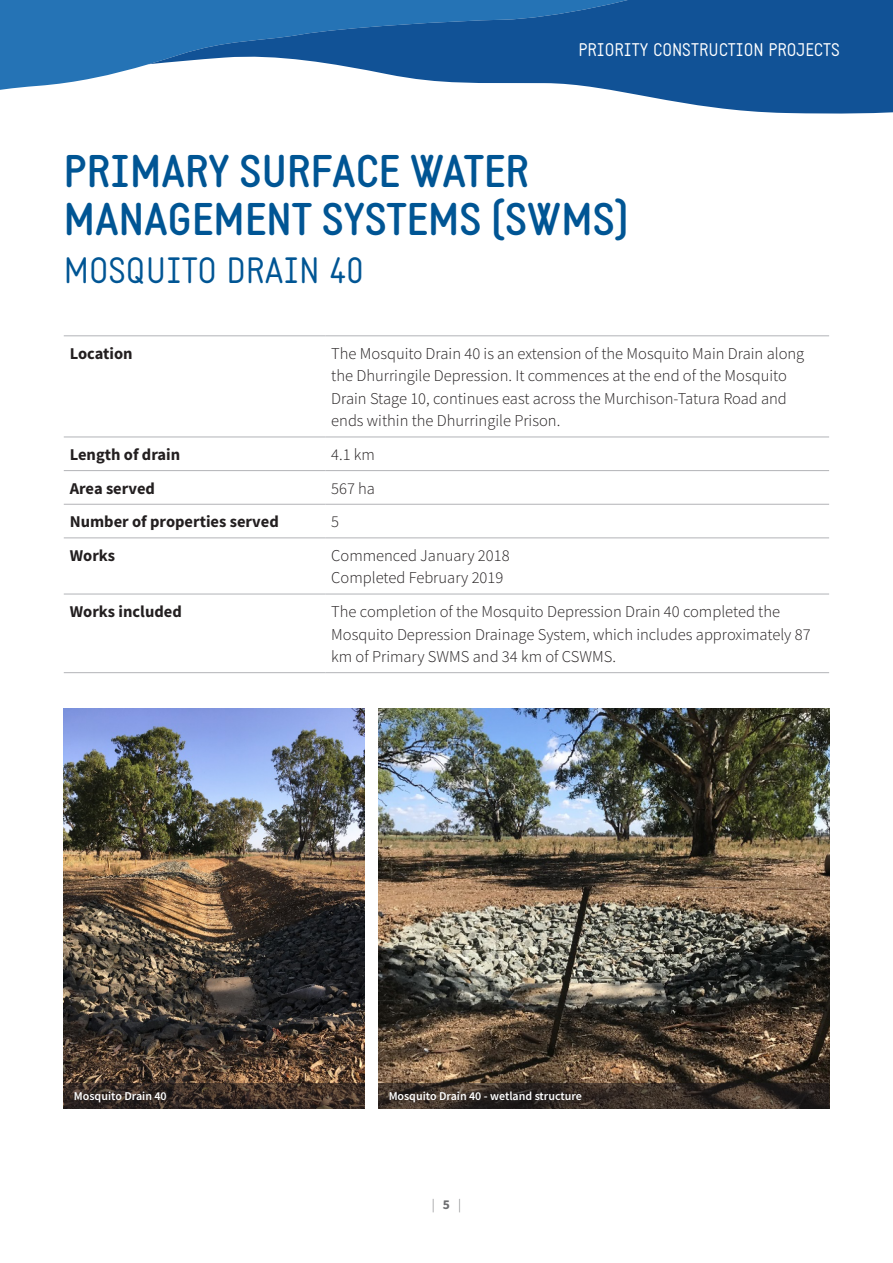
<style>
.page{position:relative;width:893px;height:1263px;background:#fff}
.page>*{position:absolute;margin:0;border:0;box-sizing:border-box;transform-origin:0 0}
.t1{font:700 45px/48px "Static";color:#005594}
.t2{font:36px "Static";color:#005594}
.t3{font:18px "Static";color:#fff}
.t4{font:300 16.5px/22.5px "Source Sans Pro";color:#231f20}
.t5{font:700 16.5px "Source Sans Pro";color:#231f20}
.t6{font:300 13.5px "Source Sans Pro";color:#6c6d70}
.t7{font:600 12px "Source Sans Pro";color:#fff}
.s1{font-weight:700}
</style>
<div class="page">
<hr style="left:64px;top:336px;width:261px;height:1px;background:#b2b3b7">
<hr style="left:325px;top:336px;width:504px;height:1px;background:#b2b3b7">
<hr style="left:64px;top:437px;width:261px;height:1px;background:#b2b3b7">
<hr style="left:325px;top:437px;width:504px;height:1px;background:#b2b3b7">
<hr style="left:64px;top:470px;width:261px;height:1px;background:#b2b3b7">
<hr style="left:325px;top:470px;width:504px;height:1px;background:#b2b3b7">
<hr style="left:64px;top:504px;width:261px;height:1px;background:#b2b3b7">
<hr style="left:325px;top:504px;width:504px;height:1px;background:#b2b3b7">
<hr style="left:64px;top:538px;width:261px;height:1px;background:#b2b3b7">
<hr style="left:325px;top:538px;width:504px;height:1px;background:#b2b3b7">
<hr style="left:64px;top:594px;width:261px;height:1px;background:#b2b3b7">
<hr style="left:325px;top:594px;width:504px;height:1px;background:#b2b3b7">
<hr style="left:64px;top:672px;width:261px;height:1px;background:#b2b3b7">
<hr style="left:325px;top:672px;width:504px;height:1px;background:#b2b3b7">
<svg style="left:0;top:0;width:149px;height:90px;background:#3d82bd"></svg>
<svg style="left:149px;top:0;width:744px;height:114px;fill:#115296"></svg>
<img style="left:64px;top:708px;width:300px;height:375px">
<img style="left:378px;top:708px;width:451px;height:375px">
<svg style="left:64px;top:1083px;width:300px;height:26px;background:#3c2e27"></svg>
<svg style="left:378px;top:1083px;width:451px;height:26px;background:#362c26"></svg>
<p class="t3" style="left:579px;top:39px;width:263px">PRIORITY CONSTRUCTION PROJECTS</p>
<p class="t1" style="left:64px;top:148px;width:566px">PRIMARY SURFACE WATER<br>MANAGEMENT SYSTEMS (SWMS)</p>
<p class="t2" style="left:64px;top:249px;width:301px">MOSQUITO DRAIN 40</p>
<p class="t5" style="left:70px;top:342px;width:64px">Location</p>
<p class="t4" style="left:331px;top:342px;width:475px">The Mosquito Drain 40 is an extension of the Mosquito Main Drain along the Dhurringile Depression. It commences at the end of the Mosquito Drain Stage 10, continues east across the Murchison-Tatura Road and ends within the Dhurringile Prison.</p>
<p class="t5" style="left:70px;top:443px;width:112px">Length of drain</p>
<p class="t4" style="left:331px;top:443px;width:45px">4.1 km</p>
<p class="t5" style="left:70px;top:477px;width:87px">Area served</p>
<p class="t4" style="left:331px;top:477px;width:45px">567 ha</p>
<p class="t5" style="left:70px;top:511px;width:211px">Number of properties served</p>
<p class="t4" style="left:331px;top:510px;width:9px">5</p>
<p class="t5" style="left:70px;top:544px;width:47px">Works</p>
<p class="t4" style="left:331px;top:544px;width:180px">Commenced January 2018</p>
<p class="t4" style="left:331px;top:567px;width:174px">Completed February 2019</p>
<p class="t5" style="left:70px;top:600px;width:114px">Works included</p>
<p class="t4" style="left:331px;top:600px;width:481px">The completion of the Mosquito Depression Drain 40 completed the<br>Mosquito Depression Drainage System, which includes approximately 87 km of Primary SWMS and 34 km of CSWMS.</p>
<p class="t7" style="left:74px;top:1088px;width:94px">Mosquito Drain 40</p>
<p class="t7" style="left:389px;top:1088px;width:195px">Mosquito Drain 40 - wetland structure</p>
<p class="t6" style="left:432px;top:1196px;width:31px">| <span class="s1">5</span> |</p>
</div>
